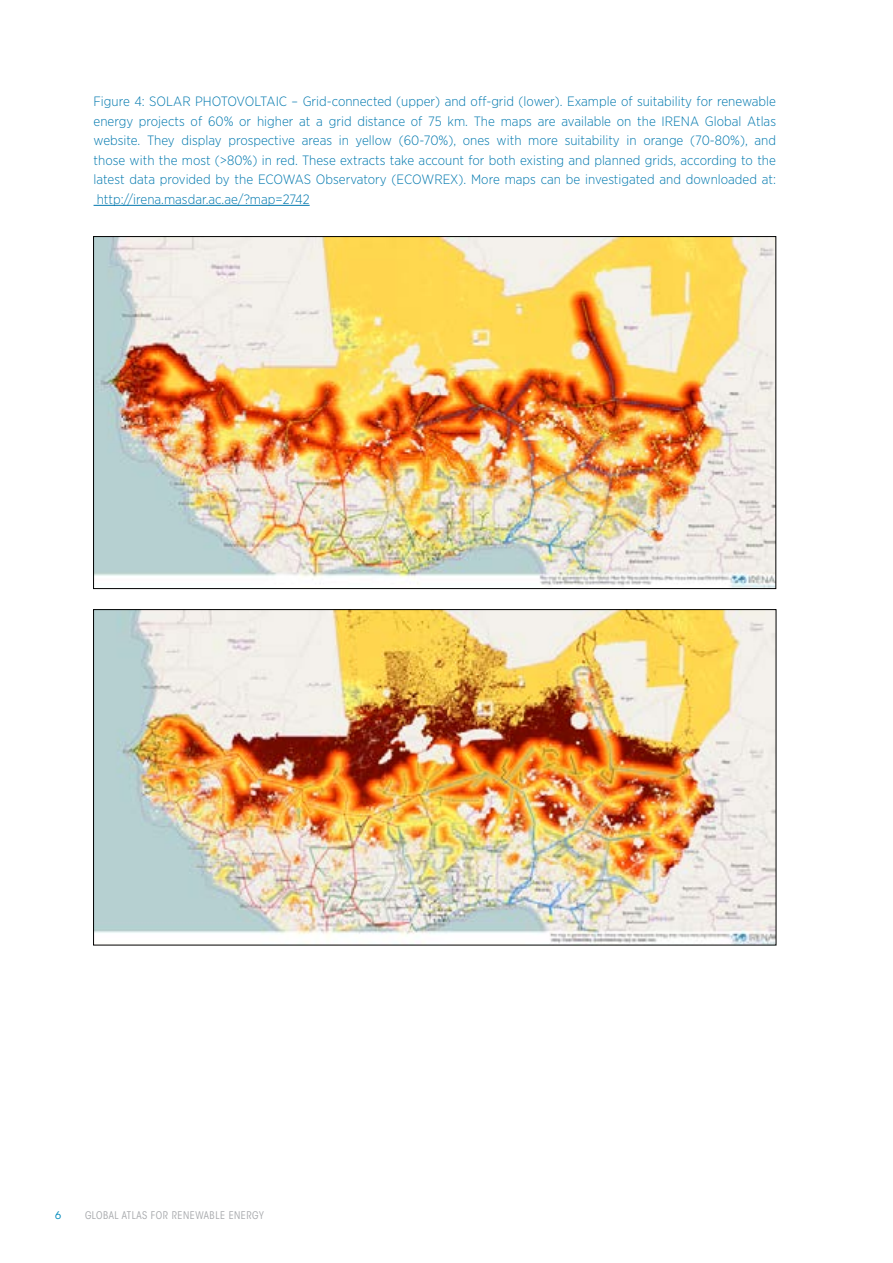
<style>
.page{position:relative;width:893px;height:1263px;background:#fff}
.page>*{position:absolute;margin:0;border:0;box-sizing:border-box;transform-origin:0 0}
.t1{font:300 13.5px/19.5px "Gotham Narrow";color:#0078ae;text-align:justify}
.t2{font:condensed 10.5px "ITC Avant Garde Std";letter-spacing:.05em;color:#a7a9ac}
.t3{font:10.5px "ITC Avant Garde Std";color:#008abb}
</style>
<div class="page">
<hr style="left:94px;top:205px;width:216px;height:1px;background:#0078ae">
<img style="left:95px;top:611px;width:679px;height:332px">
<img style="left:95px;top:238px;width:679px;height:349px">
<p class="t1" style="left:94px;top:92px;width:684px">Figure 4: SOLAR PHOTOVOLTAIC – Grid-connected (upper) and off-grid (lower). Example of suitability for renewable energy projects of 60% or higher at a grid distance of 75 km. The maps are available on the IRENA Global Atlas website. They display prospective areas in yellow (60-70%), ones with more suitability in orange (70-80%), and those with the most (&gt;80%) in red. These extracts take account for both existing and planned grids, according to the latest data provided by the ECOWAS Observatory (ECOWREX). More maps can be investigated and downloaded at: http://irena.masdar.ac.ae/?map=2742</p>
<p class="t3" style="left:55px;top:1209px;width:8px">6</p>
<p class="t2" style="left:85px;top:1209px;width:180px">GLOBAL ATLAS FOR RENEWABLE ENERGY</p>
</div>
